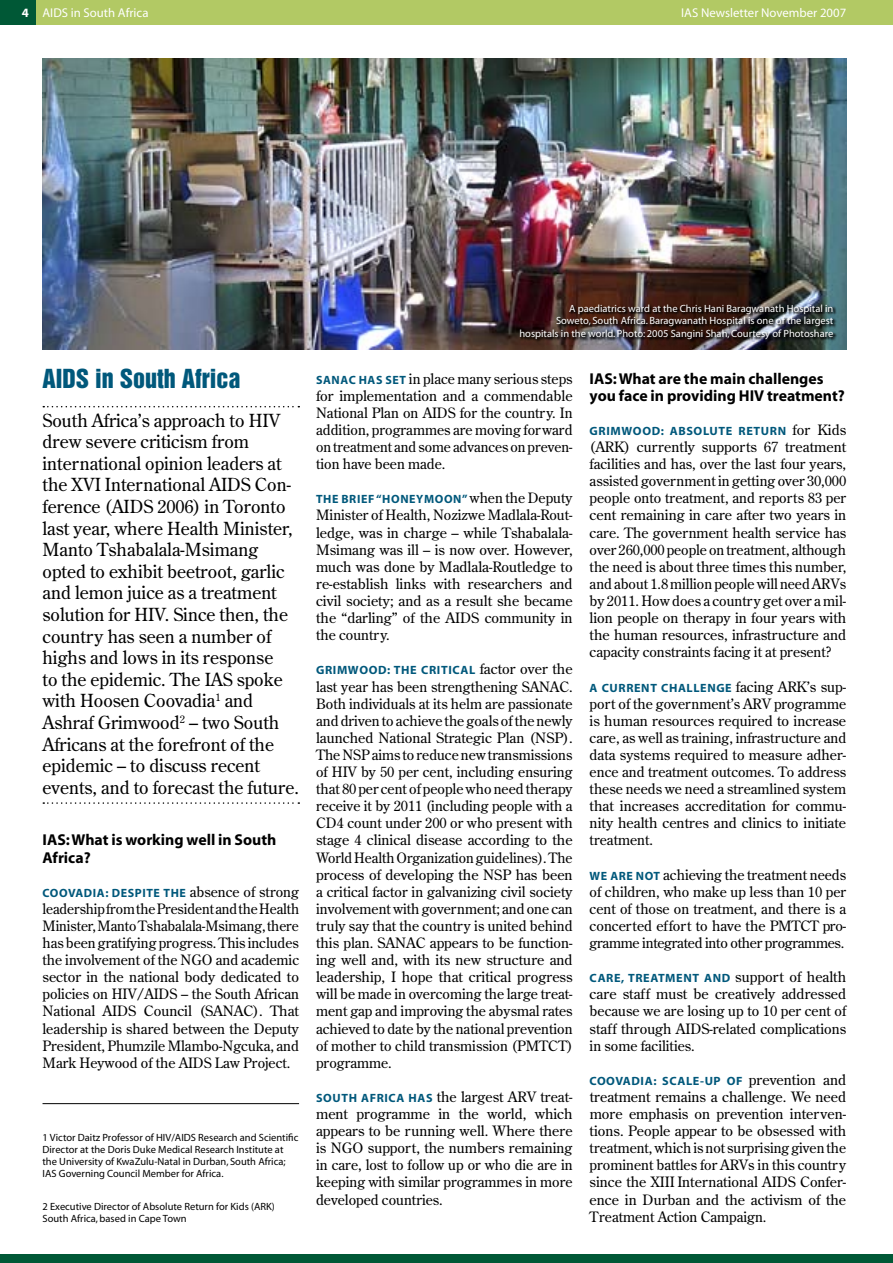
<style>
.page{position:relative;width:893px;height:1263px;background:#fff}
.page>*{position:absolute;margin:0;border:0;box-sizing:border-box;transform-origin:0 0}
.t1{font:24px "Helvetica Inserat LT Std";color:#00587b}
.t2{font:18px/21.6px "Century Old Style Std";color:#000}
.t3{font:700 15.75px/17.1px "Myriad";color:#000}
.t4{font:14.25px/17.1px "Century Old Style Std";color:#000;text-align:justify}
.t5{font:12.75px "Myriad";color:#fff}
.t6{font:700 12px "Myriad";letter-spacing:.05em;color:#00587b}
.t7{font:10.5px/12px "Myriad";color:#000}
.t8{font:10.5px/12.6px "Myriad";color:#fff;text-align:right}
.s1{font-weight:700}
.s2{font-family:"Myriad";font-weight:700;font-size:12px;color:#00587b}
.s3{font-family:"Century Old Style Std";font-weight:400;font-size:14.25px;color:#000}
</style>
<div class="page">
<svg style="left:43px;top:406px;width:256px;height:1px"></svg>
<svg style="left:43px;top:802px;width:256px;height:2px"></svg>
<hr style="left:43px;top:1103px;width:256px;height:1px;background:#000">
<img style="left:43px;top:59px;width:803px;height:290px">
<img style="left:520px;top:304px;width:327px;height:46px">
<div style="left:0;top:0;width:893px;height:25px;background:#b2c964"></div>
<div style="left:0;top:0;width:36px;height:25px;background:#005836"></div>
<div style="left:0;top:1254px;width:893px;height:9px;background:#005836"></div>
<p class="t5" style="left:22px;top:6px;width:128px"><span class="s1">4</span> AIDS in South Africa</p>
<p class="t5" style="left:681px;top:6px;width:166px">IAS Newsletter November 2007</p>
<h1 class="t1" style="left:43px;top:364px;width:200px">AIDS in South Africa</h1>
<p class="t2" style="left:43px;top:409px;width:258px">South Africa’s approach to HIV drew severe criticism from international opinion leaders at the XVI International AIDS Con&shy;ference (AIDS 2006) in Toronto last year, where Health Minister,<br>Manto Tshabalala-Msimang opted to exhibit beetroot, garlic and lemon juice as a treatment solution for HIV. Since then, the country has seen a number of highs and lows in its response<br>to the epidemic. The IAS spoke with Hoosen Coovadia<sup>1</sup> and<br>Ashraf Grimwood<sup>2</sup> – two South<br>Africans at the forefront of the epidemic – to discuss recent events, and to forecast the future.</p>
<p class="t3" style="left:43px;top:832px;width:235px">IAS: WHAT IS WORKING WELL IN SOUTH<br>AFRICA?</p>
<p class="t6" style="left:43px;top:886px;width:10px">COOVAD</p>
<p class="t4" style="left:43px;top:883px;width:258px;text-indent:50px"><span class="s2">IA: DESPI TE THE</span> absence of strong leadership from the President and the Health Minister, Manto Tshabalala-Msimang, there has been gratifying progress. This includes the involvement of the NGO and academic sector in the national body dedicated to policies on HIV/AIDS – the South African National AIDS Council (SANAC). That leadership is shared between the Deputy President, Phumzile Mlambo-Ngcuka, and Mark Heywood of the AIDS Law Project.</p>
<p class="t7" style="left:43px;top:1132px;width:257px">1 Victor Daitz Professor of HIV/AIDS Research and Scientific Director at the Doris Duke Medical Research Institute at the University of KwaZulu-Natal in Durban, South Africa; IAS Governing Council Member for Africa.</p>
<p class="t7" style="left:43px;top:1200px;width:234px">2 Executive Director of Absolute Return for Kids (ARK)<br>South Africa, based in Cape Town</p>
<p class="t8" style="left:519px;top:302px;width:316px">A paediatrics ward at the Chris Hani Baragwanath Hospital in<br>Soweto, South Africa. Baragwanath Hospital is one of the largest hospitals in the world. Photo: 2005 Sangini Shah, Courtesy of Photoshare</p>
<p class="t4" style="left:316px;top:370px;width:258px;text-indent:43px"><span class="s2">HAS SET</span> in place many serious steps for implementation and a commendable National Plan on AIDS for the country. In addition, programmes are moving forward on treatment and some advances on preven&shy;tion have been made.</p>
<p class="t6" style="left:316px;top:493px;width:258px">THE BRIEF “HONEYMOON” <span class="s3">when the Deputy</span></p>
<p class="t4" style="left:316px;top:506px;width:258px">Minister of Health, Nozizwe Madlala-Rout&shy;ledge, was in charge – while Tshabalala-Msimang was ill – is now over. However, much was done by Madlala-Routledge to re-establish links with researchers and civil society; and as a result she became the “darling” of the AIDS community in the country.</p>
<p class="t6" style="left:316px;top:664px;width:43px">GRIMWOOD</p>
<p class="t6" style="left:316px;top:373px;width:9px">SANAC</p>
<p class="t4" style="left:316px;top:660px;width:258px;text-indent:71px"><span class="s2">: THE CRI TI CAL</span> factor over the last year has been strengthening SANAC.<br>Both individuals at its helm are passionate and driven to achieve the goals of the newly launched National Strategic Plan (NSP).<br>The NSP aims to reduce new transmissions of HIV by 50 per cent, including ensuring that 80 per cent of people who need therapy receive it by 2011 (including people with a CD4 count under 200 or who present with stage 4 clinical disease according to the World Health Organization guidelines). The process of developing the NSP has been a critical factor in galvanizing civil society involvement with government; and one can truly say that the country is united behind this plan. SANAC appears to be function&shy;ing well and, with its new structure and leadership, I hope that critical progress will be made in overcoming the large treat&shy;ment gap and improving the abysmal rates achieved to date by the national prevention of mother to child transmission (PMTCT) programme.</p>
<p class="t4" style="left:316px;top:1088px;width:258px"><span class="s2">SOUTH AFRI CA HAS</span> the largest ARV treat&shy;ment programme in the world, which appears to be running well. Where there is NGO support, the numbers remaining in care, lost to follow up or who die are in keeping with similar programmes in more developed countries.</p>
<p class="t3" style="left:590px;top:370px;width:257px">IAS: WHAT ARE THE MAIN CHALLENGES<br>YOU FACE IN PROVIDING HIV TREATMENT?</p>
<p class="t6" style="left:590px;top:425px;width:43px">GRIMWOOD</p>
<p class="t6" style="left:661px;top:425px;width:187px">: ABSOLUTE RETURN <span class="s3">for Kids</span></p>
<p class="t4" style="left:590px;top:438px;width:258px">(ARK) currently supports 67 treatment facilities and has, over the last four years, assisted government in getting over 30,000 people onto treatment, and reports 83 per cent remaining in care after two years in care. The government health service has over 260,000 people on treatment, although the need is about three times this number, and about 1.8 million people will need ARVs by 2011. How does a country get over a mil&shy;lion people on therapy in four years with the human resources, infrastructure and capacity constraints facing it at present?</p>
<p class="t6" style="left:590px;top:681px;width:258px">A CURRENT CHALLENGE <span class="s3">facing ARK’s sup-</span></p>
<p class="t4" style="left:590px;top:695px;width:258px">port of the government’s ARV programme is human resources required to increase care, as well as training, infrastructure and data systems required to measure adher&shy;ence and treatment outcomes. To address these needs we need a streamlined system that increases accreditation for commu&shy;nity health centres and clinics to initiate treatment.</p>
<p class="t4" style="left:590px;top:866px;width:258px"><span class="s2">WE ARE NOT</span> achieving the treatment needs of children, who make up less than 10 per cent of those on treatment, and there is a concerted effort to have the PMTCT pro&shy;gramme integrated into other programmes.</p>
<p class="t6" style="left:590px;top:972px;width:258px">CARE, TREATMENT AND <span class="s3">support of health</span></p>
<p class="t4" style="left:590px;top:985px;width:258px">care staff must be creatively addressed because we are losing up to 10 per cent of staff through AIDS-related complications in some facilities.</p>
<p class="t6" style="left:590px;top:1075px;width:10px">COOVAD</p>
<p class="t6" style="left:641px;top:1075px;width:207px">IA: SCALE-UP OF <span class="s3">prevention and</span></p>
<p class="t4" style="left:590px;top:1088px;width:258px">treatment remains a challenge. We need more emphasis on prevention interven&shy;tions. People appear to be obsessed with treatment, which is not surprising given the prominent battles for ARVs in this country since the XIII International AIDS Confer&shy;ence in Durban and the activism of the Treatment Action Campaign.</p>
</div>
